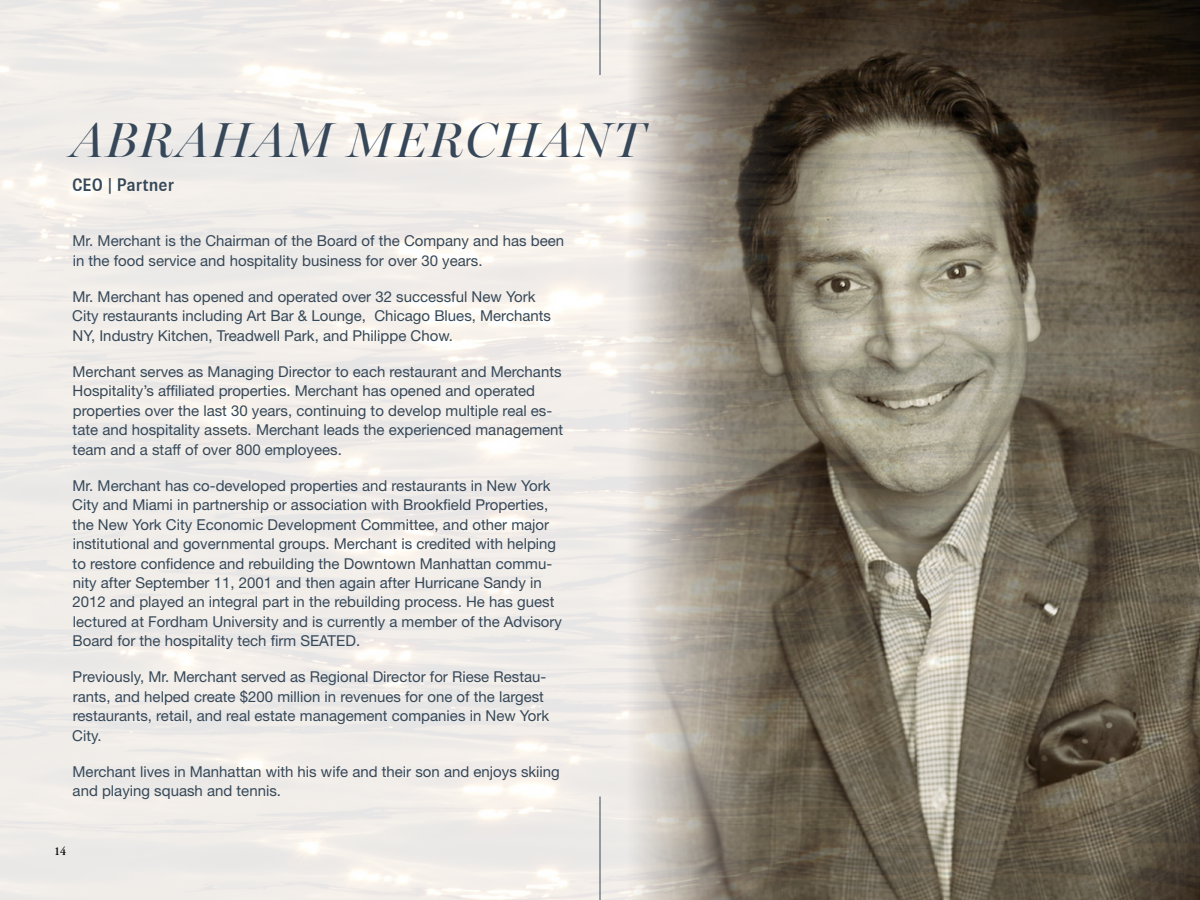
<style>
.page{position:relative;width:1200px;height:900px;background:#fff}
.page>*{position:absolute;margin:0;border:0;box-sizing:border-box;transform-origin:0 0}
.t1{font:italic 49.5px "Miller Banner";letter-spacing:.04em;color:#364759}
.t2{font:500 18px "Brown";color:#364858}
.t3{font:15px/19.5px "Helvetica Neue LT Std";color:#364858}
.t4{font:600 12px "Adobe Garamond Pro";color:#000}
</style>
<div class="page">
<img style="left:0;top:0;width:1200px;height:900px">
<hr style="left:600px;top:0;width:1px;height:75px;background:#364759">
<hr style="left:600px;top:796px;width:1px;height:104px;background:#364759">
<h1 class="t1" style="left:72px;top:110px;width:574px">ABRAHAM MERCHANT</h1>
<p class="t2" style="left:72px;top:175px;width:104px">CEO | Partner</p>
<p class="t3" style="left:73px;top:231px;width:493px">Mr. Merchant is the Chairman of the Board of the Company and has been in the food service and hospitality business for over 30 years.</p>
<p class="t3" style="left:72px;top:286px;width:480px">Mr. Merchant has opened and operated over 32 successful New York<br>City restaurants including Art Bar &amp; Lounge, Chicago Blues, Merchants<br>NY, Industry Kitchen, Treadwell Park, and Philippe Chow.</p>
<p class="t3" style="left:73px;top:361px;width:492px">Merchant serves as Managing Director to each restaurant and Merchants Hospitality’s affiliated properties. Merchant has opened and operated properties over the last 30 years, continuing to develop multiple real es&shy;tate and hospitality assets. Merchant leads the experienced management team and a staff of over 800 employees.</p>
<p class="t3" style="left:72px;top:475px;width:491px">Mr. Merchant has co-developed properties and restaurants in New York City and Miami in partnership or association with Brookfield Properties, the New York City Economic Development Committee, and other major institutional and governmental groups. Merchant is credited with helping to restore confidence and rebuilding the Downtown Manhattan commu&shy;nity after September 11, 2001 and then again after Hurricane Sandy in 2012 and played an integral part in the rebuilding process. He has guest lectured at Fordham University and is currently a member of the Advisory Board for the hospitality tech firm SEATED.</p>
<p class="t3" style="left:72px;top:667px;width:479px">Previously, Mr. Merchant served as Regional Director for Riese Restau&shy;rants, and helped create $200 million in revenues for one of the largest restaurants, retail, and real estate management companies in New York City.</p>
<p class="t3" style="left:73px;top:762px;width:489px">Merchant lives in Manhattan with his wife and their son and enjoys skiing and playing squash and tennis.</p>
<p class="t4" style="left:54px;top:844px;width:14px">14</p>
</div>
